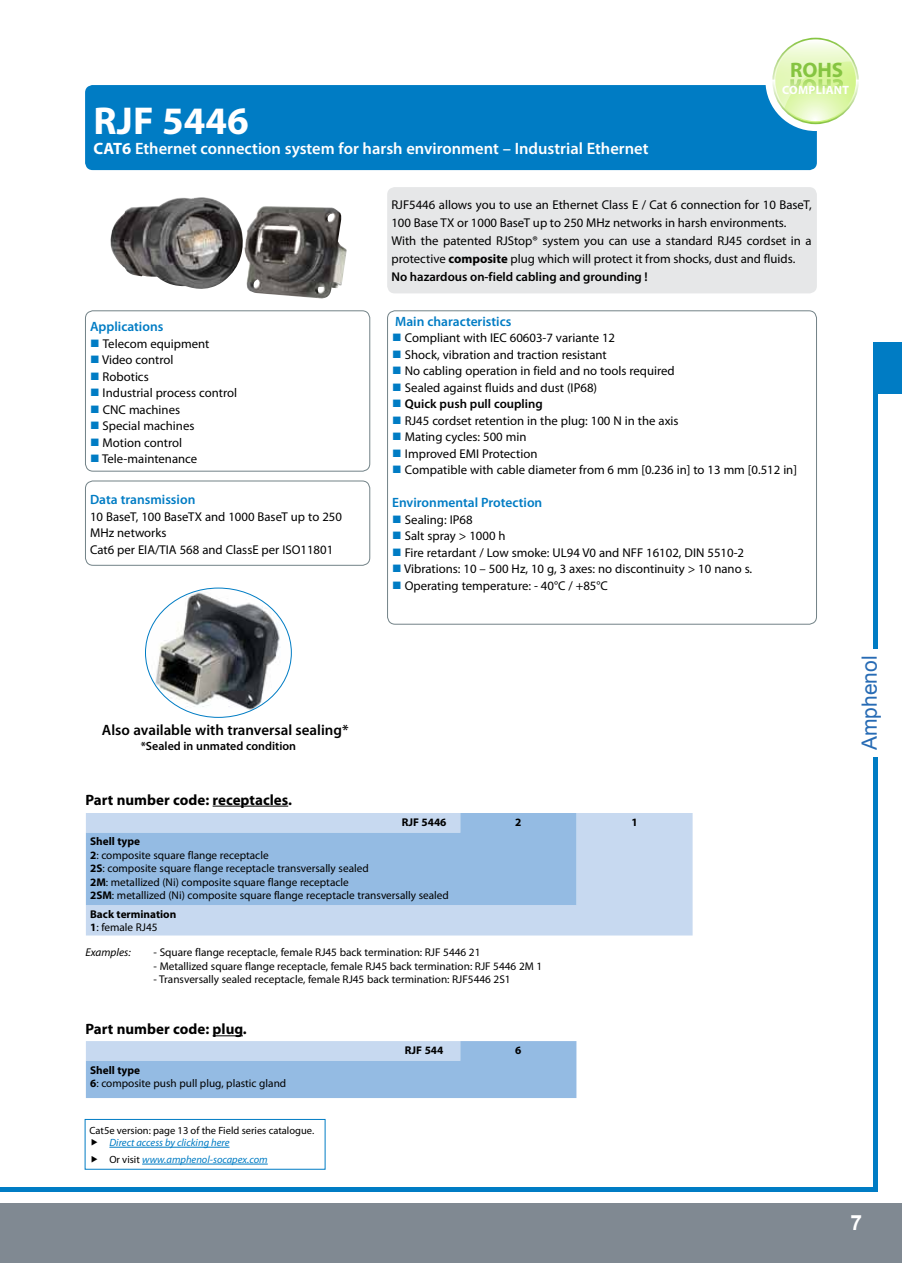
<style>
.page{position:relative;width:902px;height:1263px;background:#fff}
.page>*{position:absolute;margin:0;border:0;box-sizing:border-box;transform-origin:0 0}
.t1{font:700 39px "Myriad Pro";color:#fff}
.t2{font:21px "Arial";color:#276bb4}
.t3{font:700 21px "Myriad Pro";color:#85c441}
.t4{font:700 21px "Arial";color:#fff}
.t5{font:600 16.5px "Myriad Pro";color:#fff}
.t6{font:700 15px "Myriad Pro";color:#000}
.t7{font:600 15px "Myriad Pro";color:#000}
.t8{font:600 13.5px "Myriad Pro";color:#007cc4}
.t9{font:12.75px/18px "Myriad Pro";color:#000}
.t10{font:600 12.75px "Myriad Pro";color:#000}
.t11{font:600 12px "Myriad Pro";color:#000}
.t12{font:700 12px "Myriad Pro";color:#fff}
.t13{font:11.25px/13.5px "Myriad Pro";color:#000}
.t14{font:700 11.25px/13.5px "Myriad Pro";color:#000}
.t15{font:italic 11.25px "Myriad Pro";color:#000}
.t16{font:italic 10.5px/16.8px "Myriad Pro";color:#007cc4}
.t17{font:10.5px "Myriad Pro";color:#000}
.s1{font-weight:700}
.s2{color:#007cc4}
.s3{font-weight:600}
.s4{font-weight:400}
.s5{font-style:normal;color:#000}
</style>
<div class="page">
<div style="left:0;top:1203px;width:901px;height:60px;background:#808992"></div>
<hr style="left:0;top:1187px;width:877px;height:4px;background:#007cc4">
<hr style="left:873px;top:343px;width:4px;height:848px;background:#007cc4">
<div style="left:873px;top:343px;width:28px;height:51px;background:#007cc4"></div>
<div style="left:861px;top:649px;width:26px;height:107px;background:#fff"></div>
<div style="left:85px;top:85px;width:731px;height:85px;background:#007cc4;border-radius:8px"></div>
<img style="left:110px;top:197px;width:237px;height:102px">
<hr style="left:212px;top:1035px;width:31px;height:1px;background:#000">
<svg style="left:86px;top:1041px;width:490px;height:57px;background:#a1c3e6"></svg>
<div style="left:85px;top:310px;width:285px;height:161px;border:1px solid #728287;border-radius:8px"></div>
<svg style="left:765px;top:31px;width:100px;height:100px"></svg>
<div style="left:772px;top:38px;width:86px;height:86px;border:3px solid #fff;border-radius:50%"></div>
<svg style="left:774px;top:39px;width:83px;height:83px"></svg>
<svg style="left:774px;top:40px;width:78px;height:68px;background:#e1f5ba"></svg>
<img style="left:145px;top:588px;width:146px;height:129px">
<div style="left:387px;top:187px;width:429px;height:106px;background:#e6e7e8;border-radius:8px"></div>
<div style="left:387px;top:310px;width:429px;height:315px;border:1px solid #728287;border-radius:8px"></div>
<hr style="left:212px;top:806px;width:76px;height:1px;background:#000">
<div style="left:86px;top:813px;width:606px;height:122px;background:#c7d9f0"></div>
<svg style="left:86px;top:813px;width:490px;height:92px;background:#9cbfe5"></svg>
<hr style="left:109px;top:1147px;width:120px;height:1px;background:#007cc4">
<hr style="left:142px;top:1164px;width:126px;height:1px;background:#007cc4">
<div style="left:85px;top:1119px;width:240px;height:50px;border:1px solid #007cc4"></div>
<div style="left:85px;top:481px;width:285px;height:85px;border:1px solid #728287;border-radius:8px"></div>
<h2 class="t3" style="left:790px;top:56px;width:55px">ROHS</h2>
<h1 class="t1" style="left:94px;top:95px;width:157px">RJF 5446</h1>
<p class="t5" style="left:94px;top:138px;width:556px"><span class="s1">CAT6</span> Ethernet connection system for harsh environment – Industrial Ethernet</p>
<p class="t12" style="left:782px;top:82px;width:48px">compliant</p>
<p class="t8" style="left:90px;top:318px;width:75px">Applications</p>
<p class="t9" style="left:90px;top:334px;width:121px"><span class="s2">■</span> Telecom equipment</p>
<p class="t9" style="left:90px;top:351px;width:85px"><span class="s2">■</span> Video control</p>
<p class="t9" style="left:90px;top:367px;width:60px"><span class="s2">■</span> Robotics</p>
<p class="t9" style="left:90px;top:384px;width:148px"><span class="s2">■</span> Industrial process control</p>
<p class="t9" style="left:90px;top:400px;width:91px"><span class="s2">■</span> CNC machines</p>
<p class="t9" style="left:90px;top:417px;width:106px"><span class="s2">■</span> Special machines</p>
<p class="t9" style="left:90px;top:433px;width:94px"><span class="s2">■</span> Motion control</p>
<p class="t9" style="left:90px;top:450px;width:109px"><span class="s2">■</span> Tele-maintenance</p>
<p class="t8" style="left:90px;top:491px;width:107px">Data transmission</p>
<p class="t9" style="left:90px;top:508px;width:253px;line-height:16.5px">10 BaseT, 100 BaseTX and 1000 BaseT up to 250<br>MHz networks<br>Cat6 per EIA/TIA 568 and ClassE per ISO11801</p>
<p class="t9" style="left:391px;top:196px;width:422px">RJF5446 allows you to use an Ethernet Class E / Cat 6 connection for 10 BaseT, 100 Base TX or 1000 BaseT up to 250 MHz networks in harsh environments.<br>With the patented RJStop® system you can use a standard RJ45 cordset in a protective <span class="s1">composite</span> plug which will protect it from shocks, dust and fluids.<br><span class="s3">No hazardous on-field cabling and grounding !</span></p>
<p class="t8" style="left:395px;top:312px;width:118px">Main characteristics</p>
<p class="t9" style="left:392px;top:329px;width:224px"><span class="s2">■</span> Compliant with IEC 60603-7 variante 12</p>
<p class="t9" style="left:392px;top:345px;width:216px"><span class="s2">■</span> Shock, vibration and traction resistant</p>
<p class="t9" style="left:392px;top:362px;width:284px"><span class="s2">■</span> No cabling operation in field and no tools required</p>
<p class="t9" style="left:392px;top:378px;width:206px"><span class="s2">■</span> Sealed against fluids and dust (IP68)</p>
<p class="t10" style="left:392px;top:396px;width:152px"><span class="s2">■</span> Quick push pull coupling</p>
<p class="t9" style="left:392px;top:411px;width:288px"><span class="s2">■</span> RJ45 cordset retention in the plug: 100 N in the axis</p>
<p class="t9" style="left:392px;top:428px;width:136px"><span class="s2">■</span> Mating cycles: 500 min</p>
<p class="t9" style="left:392px;top:444px;width:147px"><span class="s2">■</span> Improved EMI Protection</p>
<p class="t9" style="left:392px;top:461px;width:406px"><span class="s2">■</span> Compatible with cable diameter from 6 mm [0.236 in] to 13 mm [0.512 in]</p>
<p class="t8" style="left:392px;top:494px;width:152px">Environmental Protection</p>
<p class="t9" style="left:392px;top:510px;width:82px"><span class="s2">■</span> Sealing: IP68</p>
<p class="t9" style="left:392px;top:527px;width:115px"><span class="s2">■</span> Salt spray &gt; 1000 h</p>
<p class="t9" style="left:392px;top:543px;width:353px"><span class="s2">■</span> Fire retardant / Low smoke: UL94 V0 and NFF 16102, DIN 5510-2</p>
<p class="t9" style="left:392px;top:560px;width:361px"><span class="s2">■</span> Vibrations: 10 – 500 Hz, 10 g, 3 axes: no discontinuity &gt; 10 nano s.</p>
<p class="t9" style="left:392px;top:576px;width:217px"><span class="s2">■</span> Operating temperature: - 40°C / +85°C</p>
<p class="t7" style="left:102px;top:721px;width:248px">Also available with tranversal sealing*</p>
<p class="t11" style="left:141px;top:738px;width:157px">*Sealed in unmated condition</p>
<p class="t6" style="left:85px;top:790px;width:208px">Part number code: receptacles.</p>
<p class="t14" style="left:401px;top:815px;width:46px">RJF 5446</p>
<p class="t14" style="left:515px;top:815px;width:8px">2</p>
<p class="t14" style="left:631px;top:815px;width:8px">1</p>
<p class="t13" style="left:90px;top:835px;width:360px"><span class="s1">Shell type<br>2</span>: composite square flange receptacle<br><span class="s1">2S</span>: composite square flange receptacle transversally sealed<br><span class="s1">2M</span>: metallized (Ni) composite square flange receptacle<br><span class="s1">2SM</span>: metallized (Ni) composite square flange receptacle transversally sealed</p>
<p class="t14" style="left:90px;top:907px;width:88px">Back termination<br>1<span class="s4">: female RJ45</span></p>
<p class="t15" style="left:85px;top:945px;width:47px">Examples:</p>
<p class="t13" style="left:153px;top:945px;width:328px">- Square flange receptacle, female RJ45 back termination: RJF 5446 21</p>
<p class="t13" style="left:153px;top:959px;width:390px">- Metallized square flange receptacle, female RJ45 back termination: RJF 5446 2M 1</p>
<p class="t13" style="left:153px;top:972px;width:358px">- Transversally sealed receptacle, female RJ45 back termination: RJF5446 2S1</p>
<p class="t6" style="left:85px;top:1019px;width:163px">Part number code: plug.</p>
<p class="t13" style="left:90px;top:1063px;width:197px"><span class="s1">Shell type<br>6</span>: composite push pull plug, plastic gland</p>
<p class="t17" style="left:89px;top:1123px;width:226px">Cat5e version: page 13 of the Field series catalogue.</p>
<p class="t16" style="left:109px;top:1134px;width:160px">Direct access by clicking here<br><span class="s5">Or visit</span> www.amphenol-socapex.com</p>
<p class="t14" style="left:405px;top:1043px;width:40px">RJF 544</p>
<p class="t14" style="left:515px;top:1043px;width:8px">6</p>
<h2 class="t2" style="left:855px;top:750px;width:96px;rotate:-90deg">Amphenol</h2>
<h2 class="t4" style="left:850px;top:1209px;width:13px">7</h2>
</div>
